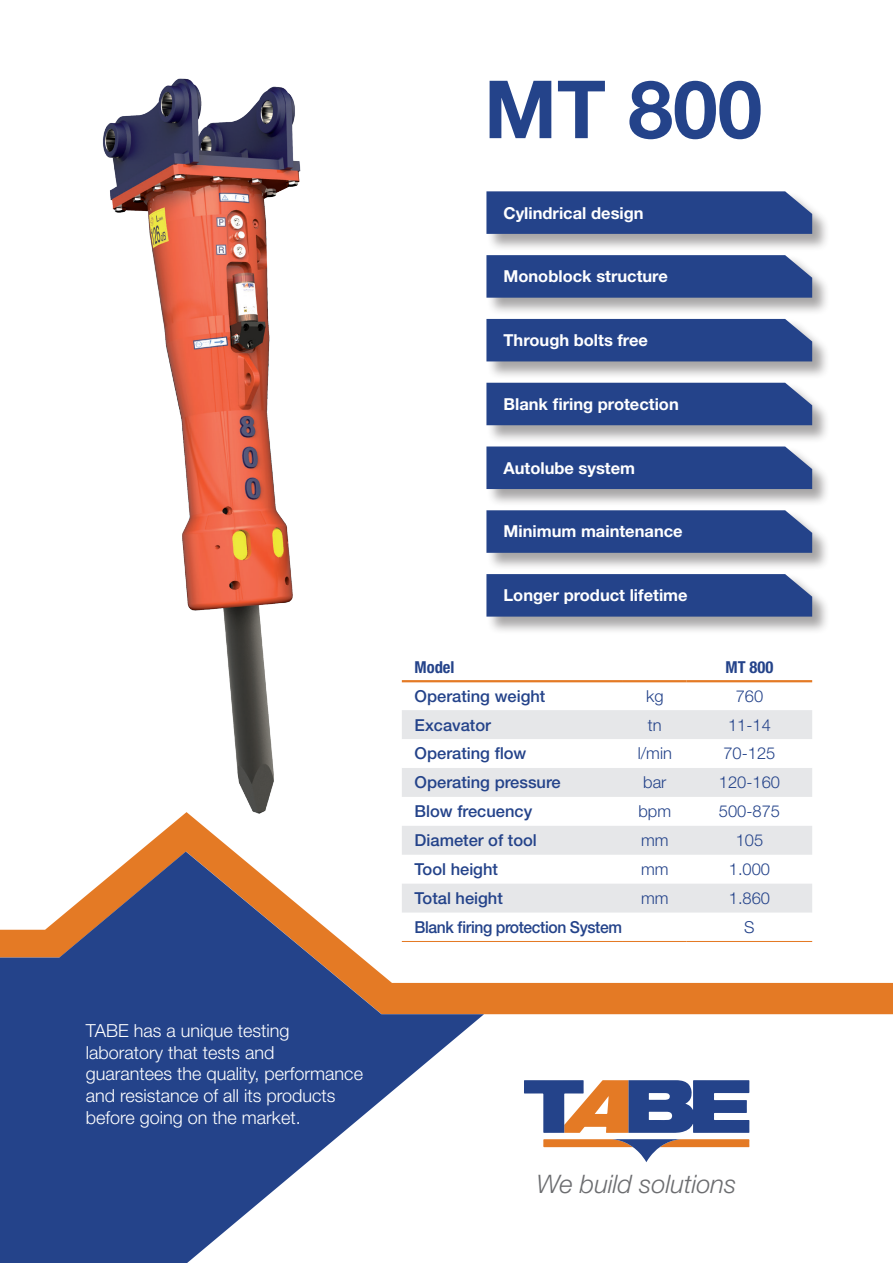
<style>
.page{position:relative;width:893px;height:1263px;background:#fff}
.page>*{position:absolute;margin:0;border:0;box-sizing:border-box;transform-origin:0 0}
.t1{font:700 80.4px "Helvetica Neue LT Std";color:#24438a}
.t2{font:italic 300 25.5px "Helvetica Neue LT Std";color:#6c6d70}
.t3{font:300 18px/21.6px "Helvetica Neue LT Std";color:#fff}
.TEXTO{font:700 16.5px "Helvetica Neue LT Std";color:#fff}
.Tabla_fina{font:500 16.5px "Helvetica Neue LT Std";color:#24438a}
.Tabla_fina-2{font:300 16.5px "Helvetica Neue LT Std";color:#24438a}
.Tabla_fina-3{font:500 16.5px "Helvetica Neue LT Std";letter-spacing:-.025em;color:#24438a;scale:.95 1}
.Tabla_negrita{font:700 condensed 16.5px "Helvetica Neue LT Std";color:#24438a}
.Sombra_tabla{font:700 condensed 16.5px "Helvetica Neue LT Std";color:#24438a}
</style>
<div class="page">
<svg style="left:140px;top:823px;width:753px;height:191px"></svg>
<svg style="left:0;top:851px;width:484px;height:412px;fill:#24438a"></svg>
<svg style="left:524px;top:1080px;width:225px;height:53px"></svg>
<svg style="left:543px;top:1139px;width:206px;height:23px"></svg>
<div style="left:486px;top:191px;width:344px;height:61px;background:#231f20;opacity:.4"></div>
<svg style="left:486px;top:191px;width:326px;height:43px;background:#2b488d"></svg>
<div style="left:486px;top:255px;width:344px;height:61px;background:#231f20;opacity:.4"></div>
<svg style="left:486px;top:255px;width:326px;height:43px;background:#2a488d"></svg>
<div style="left:486px;top:319px;width:344px;height:60px;background:#231f20;opacity:.4"></div>
<div style="left:486px;top:319px;width:326px;height:42px;background:#24438a"></div>
<div style="left:486px;top:383px;width:344px;height:60px;background:#231f20;opacity:.4"></div>
<div style="left:486px;top:383px;width:326px;height:42px;background:#24438a"></div>
<div style="left:486px;top:510px;width:344px;height:61px;background:#231f20;opacity:.4"></div>
<svg style="left:486px;top:510px;width:326px;height:43px;background:#2a488d"></svg>
<div style="left:486px;top:447px;width:344px;height:60px;background:#231f20;opacity:.4"></div>
<div style="left:486px;top:446px;width:326px;height:43px;background:#24438a"></div>
<div style="left:486px;top:574px;width:344px;height:61px;background:#231f20;opacity:.4"></div>
<svg style="left:486px;top:574px;width:326px;height:43px;background:#2a488d"></svg>
<div style="left:402px;top:652px;width:410px;height:320px;background:#fff"></div>
<svg style="left:402px;top:710px;width:410px;height:202px;fill:#e6e7e9"></svg>
<hr style="left:402px;top:941px;width:221px;height:1px;background:#e47a25">
<hr style="left:623px;top:941px;width:64px;height:1px;background:#e47a25">
<hr style="left:687px;top:941px;width:125px;height:1px;background:#e47a25">
<hr style="left:402px;top:680px;width:221px;height:2px;background:#e47a25">
<hr style="left:623px;top:680px;width:64px;height:2px;background:#e47a25">
<hr style="left:687px;top:680px;width:125px;height:2px;background:#e47a25">
<img style="left:103px;top:78px;width:198px;height:745px">
<p class="t3" style="left:86px;top:1020px;width:279px">TABE has a unique testing laboratory that tests and guarantees the quality, performance and resistance of all its products before going on the market.</p>
<p class="t1" style="left:484px;top:60px;width:280px">MT 800</p>
<p class="TEXTO" style="left:503px;top:202px;width:142px">Cylindrical design</p>
<p class="TEXTO" style="left:503px;top:266px;width:166px">Monoblock structure</p>
<p class="TEXTO" style="left:503px;top:330px;width:146px">Through bolts free</p>
<p class="TEXTO" style="left:503px;top:394px;width:177px">Blank firing protection</p>
<p class="TEXTO" style="left:503px;top:458px;width:133px">Autolube system</p>
<p class="TEXTO" style="left:503px;top:521px;width:181px">Minimum maintenance</p>
<p class="TEXTO" style="left:503px;top:585px;width:186px">Longer product lifetime</p>
<p class="Tabla_negrita" style="left:415px;top:657px;width:41px">Model</p>
<p class="Sombra_tabla" style="left:725px;top:657px;width:49px">MT 800</p>
<p class="Tabla_fina" style="left:415px;top:686px;width:132px">Operating weight</p>
<p class="Tabla_fina-2" style="left:646px;top:686px;width:19px">kg</p>
<p class="Tabla_fina-2" style="left:736px;top:686px;width:29px">760</p>
<p class="Tabla_fina" style="left:415px;top:715px;width:78px">Excavator</p>
<p class="Tabla_fina-2" style="left:648px;top:714px;width:15px">tn</p>
<p class="Tabla_fina-2" style="left:728px;top:714px;width:44px">11-14</p>
<p class="Tabla_fina" style="left:415px;top:744px;width:113px">Operating flow</p>
<p class="Tabla_fina-2" style="left:638px;top:743px;width:36px">l/min</p>
<p class="Tabla_fina-2" style="left:723px;top:743px;width:53px">70-125</p>
<p class="Tabla_fina" style="left:415px;top:773px;width:148px">Operating pressure</p>
<p class="Tabla_fina-2" style="left:643px;top:772px;width:25px">bar</p>
<p class="Tabla_fina-2" style="left:719px;top:772px;width:63px">120-160</p>
<p class="Tabla_fina" style="left:415px;top:801px;width:119px">Blow frecuency</p>
<p class="Tabla_fina-2" style="left:638px;top:801px;width:34px">bpm</p>
<p class="Tabla_fina-2" style="left:719px;top:801px;width:63px">500-875</p>
<p class="Tabla_fina" style="left:415px;top:830px;width:124px">Diameter of tool</p>
<p class="Tabla_fina-2" style="left:641px;top:830px;width:29px">mm</p>
<p class="Tabla_fina-2" style="left:736px;top:830px;width:29px">105</p>
<p class="Tabla_fina" style="left:415px;top:859px;width:85px">Tool height</p>
<p class="Tabla_fina-2" style="left:641px;top:859px;width:29px">mm</p>
<p class="Tabla_fina-2" style="left:729px;top:859px;width:43px">1.000</p>
<p class="Tabla_fina" style="left:415px;top:888px;width:90px">Total height</p>
<p class="Tabla_fina-2" style="left:641px;top:888px;width:29px">mm</p>
<p class="Tabla_fina-2" style="left:729px;top:888px;width:43px">1.860</p>
<p class="Tabla_fina-3" style="left:415px;top:917px;width:220px">Blank firing protection System</p>
<p class="Tabla_fina-2" style="left:744px;top:917px;width:12px">S</p>
<p class="t2" style="left:537px;top:1169px;width:201px">We build solutions</p>
</div>
